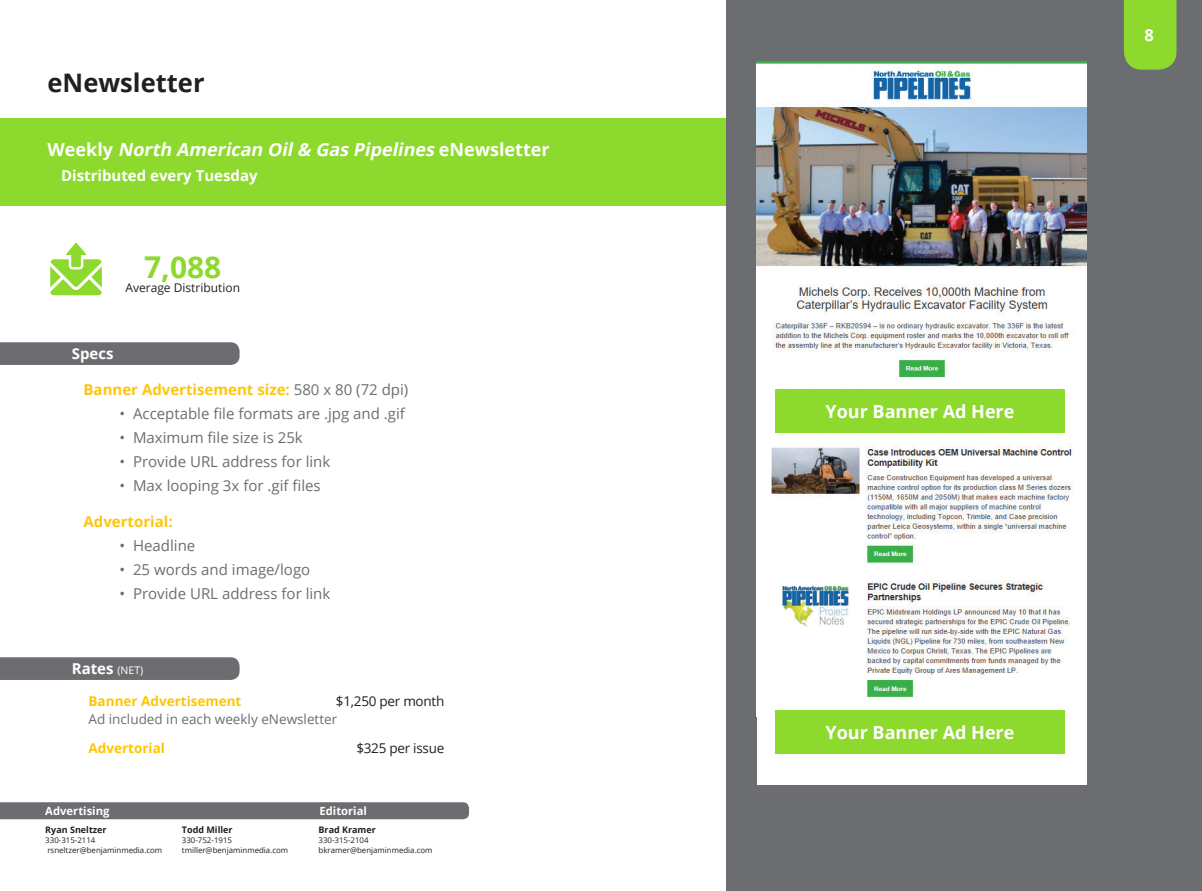
<style>
.page{position:relative;width:1202px;height:891px;background:#fff}
.page>*{position:absolute;margin:0;border:0;box-sizing:border-box;transform-origin:0 0}
.t1{font:700 30px "Open Sans";color:#8dd92e}
.t2{font:700 25.5px "Open Sans";color:#231f20}
.t3{font:italic 700 18px "Open Sans";color:#fff}
.t4{font:700 18px "Open Sans";color:#fff}
.t5{font:700 16.5px "Open Sans";color:#fff}
.t6{font:15px "Open Sans";color:#6c6d70}
.t7{font:700 15px "Open Sans";color:#fec50d}
.t8{font:700 15px "Open Sans";color:#fff}
.t9{font:13.5px "Open Sans";color:#6c6d70}
.t10{font:700 13.5px "Open Sans";color:#ffc502}
.t11{font:13.5px "Open Sans";letter-spacing:-.02em;color:#231f20}
.t12{font:12px "Open Sans";color:#231f20}
.t13{font:700 11.25px "Open Sans";color:#fff}
.t14{font:700 9px "Open Sans";color:#231f20}
.t15{font:7.8px "Open Sans";color:#231f20}
.s1{font-style:normal}
.s2{font-weight:400;color:#6c6d70}
.s3{font-weight:400;font-size:10.5px}
</style>
<div class="page">
<div style="left:0;top:118px;width:920px;height:88px;background:#8dd92e"></div>
<div style="left:726px;top:0;width:476px;height:891px;background:#6c6d70"></div>
<div style="left:1124px;top:0;width:52px;height:70px;background:#8dd92e"></div>
<svg style="left:50px;top:243px;width:52px;height:52px"></svg>
<div style="left:756px;top:62px;width:330px;height:723px;background:#fff"></div>
<img style="left:756px;top:62px;width:330px;height:654px">
<div style="left:775px;top:390px;width:289px;height:43px;background:#8dd92e"></div>
<div style="left:0;top:657px;width:239px;height:23px;background:#6c6d70"></div>
<div style="left:0;top:342px;width:239px;height:23px;background:#6c6d70"></div>
<div style="left:0;top:802px;width:469px;height:17px;background:#6c6d70"></div>
<div style="left:775px;top:711px;width:289px;height:43px;background:#8dd92e"></div>
<p class="t2" style="left:48px;top:64px;width:159px">eNewsletter</p>
<p class="t3" style="left:48px;top:137px;width:503px"><span class="s1">W e e k l y</span> North American Oil&amp; Gas Pipelines <span class="s1">e N e w s l e t t e r</span></p>
<p class="t8" style="left:61px;top:165px;width:198px">Distributed every Tuesday</p>
<p class="t1" style="left:144px;top:246px;width:79px">7,088</p>
<p class="t12" style="left:125px;top:280px;width:116px">Average Distribution</p>
<p class="t8" style="left:72px;top:343px;width:43px">Specs</p>
<p class="t7" style="left:84px;top:379px;width:326px">Banner Advertisement size: <span class="s2">580 x 80 (72 dpi)</span></p>
<p class="t6" style="left:120px;top:403px;width:287px">• Acceptable file formats are .jpg and .gif</p>
<p class="t6" style="left:120px;top:427px;width:185px">• Maximum file size is 25k</p>
<p class="t6" style="left:120px;top:451px;width:212px">• Provide URL address for link</p>
<p class="t6" style="left:120px;top:475px;width:203px">• Max looping 3x for .gif files</p>
<p class="t7" style="left:84px;top:511px;width:91px">Advertorial:</p>
<p class="t6" style="left:120px;top:535px;width:77px">• Headline</p>
<p class="t6" style="left:120px;top:559px;width:192px">• 25 words and image/logo</p>
<p class="t6" style="left:120px;top:583px;width:212px">• Provide URL address for link</p>
<p class="t8" style="left:72px;top:658px;width:73px">Rates <span class="s3">(NET)</span></p>
<p class="t10" style="left:89px;top:692px;width:154px">Banner Advertisement</p>
<p class="t11" style="left:336px;top:692px;width:110px">$1,250 per month</p>
<p class="t10" style="left:89px;top:738px;width:78px">Advertorial</p>
<p class="t11" style="left:356px;top:738px;width:89px">$325 per issue</p>
<p class="t9" style="left:88px;top:710px;width:250px">Ad included in each weekly eNewsletter</p>
<p class="t13" style="left:45px;top:803px;width:66px">Advertising</p>
<p class="t13" style="left:319px;top:803px;width:49px">Editorial</p>
<p class="t14" style="left:45px;top:823px;width:63px">Ryan Sneltzer</p>
<p class="t15" style="left:45px;top:834px;width:52px">330-315-2114</p>
<p class="t15" style="left:47px;top:845px;width:116px">rsneltzer@benjaminmedia.com</p>
<p class="t14" style="left:182px;top:823px;width:52px">Todd Miller</p>
<p class="t15" style="left:182px;top:834px;width:52px">330-752-1915</p>
<p class="t15" style="left:182px;top:845px;width:108px">tmiller@benjaminmedia.com</p>
<p class="t14" style="left:318px;top:823px;width:59px">Brad Kramer</p>
<p class="t15" style="left:318px;top:834px;width:52px">330-315-2104</p>
<p class="t15" style="left:318px;top:845px;width:116px">bkramer@benjaminmedia.com</p>
<p class="t5" style="left:1144px;top:23px;width:11px">8</p>
<p class="t4" style="left:825px;top:399px;width:190px">Your Banner Ad Here</p>
<p class="t4" style="left:825px;top:720px;width:190px">Your Banner Ad Here</p>
</div>
